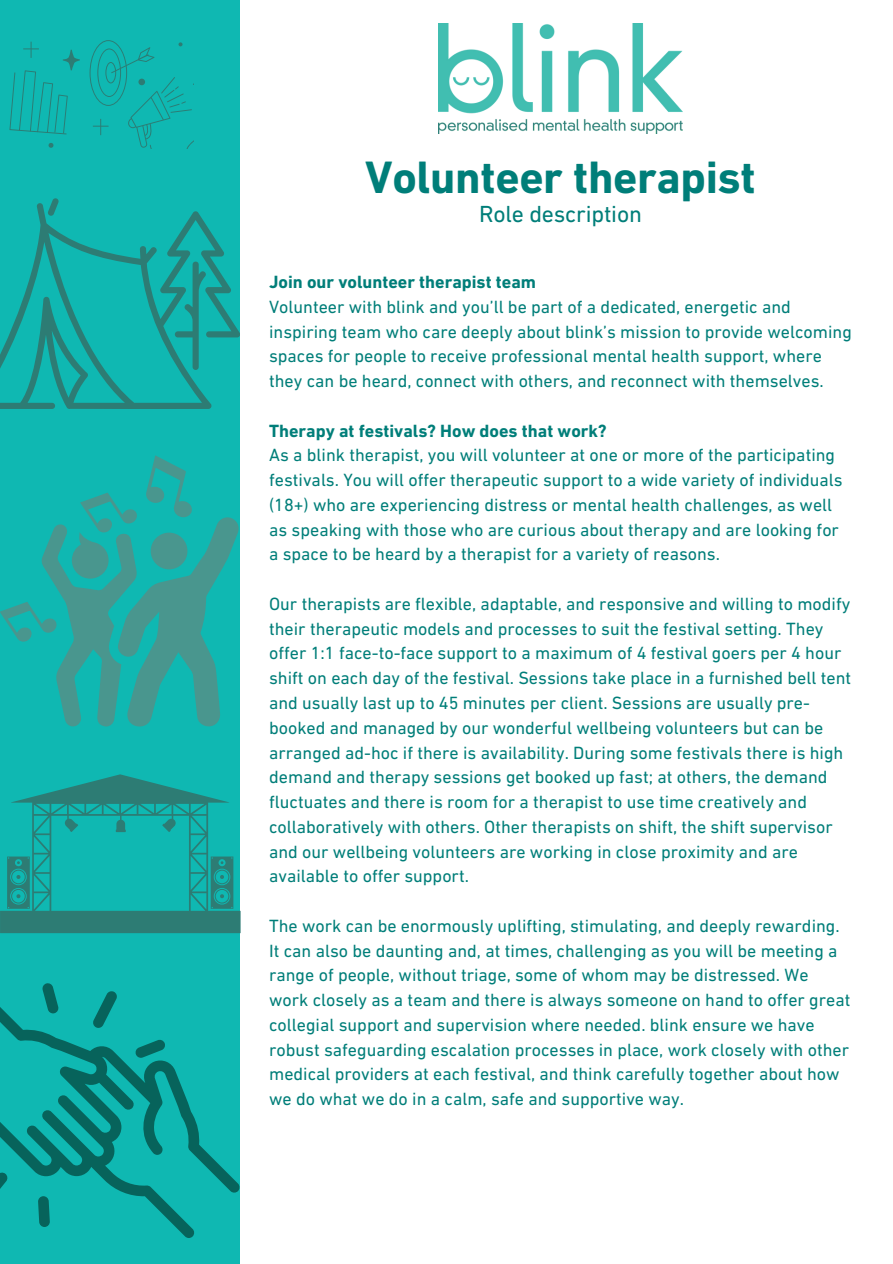
<style>
.page{position:relative;width:893px;height:1264px;background:#fff}
.page>*{position:absolute;margin:0;border:0;box-sizing:border-box;transform-origin:0 0}
.t1{font:700 46.2px "DIN Next LT Pro";letter-spacing:-.01em;color:#007e79}
.t2{font:23.7px "DIN Next LT Pro";letter-spacing:-.01em;color:#007e79}
.t3{font:18px/24.8px "DIN Next LT Pro";color:#007e79}
.t4{font:700 18px "DIN Next LT Pro";color:#007e79}
</style>
<div class="page">
<div style="left:0;top:0;width:240px;height:1263px;background:#0fb8b2"></div>
<svg style="left:0;top:774px;width:240px;height:159px"></svg>
<svg style="left:9px;top:40px;width:185px;height:108px"></svg>
<svg style="left:0;top:203px;width:240px;height:206px"></svg>
<svg style="left:48px;top:198px;width:11px;height:18px"></svg>
<svg style="left:175px;top:260px;width:32px;height:110px"></svg>
<svg style="left:0;top:455px;width:239px;height:272px"></svg>
<svg style="left:0;top:1007px;width:240px;height:230px"></svg>
<svg style="left:0;top:1171px;width:8px;height:34px"></svg>
<svg style="left:38px;top:1195px;width:12px;height:31px"></svg>
<svg style="left:92px;top:991px;width:26px;height:36px"></svg>
<svg style="left:135px;top:1039px;width:31px;height:18px"></svg>
<svg style="left:42px;top:983px;width:17px;height:30px"></svg>
<img style="left:439px;top:23px;width:243px;height:111px">
<p class="t1" style="left:365px;top:158px;width:392px">Volunteer therapist</p>
<p class="t2" style="left:479px;top:204px;width:164px">Role description</p>
<p class="t4" style="left:269px;top:274px;width:268px">Join our volunteer therapist team</p>
<p class="t3" style="left:269px;top:296px;width:584px">Volunteer with blink and you’ll be part of a dedicated, energetic and inspiring team who care deeply about blink’s mission to provide welcoming spaces for people to receive professional mental health support, where they can be heard, connect with others, and reconnect with themselves.</p>
<p class="t4" style="left:269px;top:423px;width:339px">Therapy at festivals? How does that work?</p>
<p class="t3" style="left:269px;top:444px;width:575px">As a blink therapist, you will volunteer at one or more of the participating festivals. You will offer therapeutic support to a wide variety of individuals (18+) who are experiencing distress or mental health challenges, as well as speaking with those who are curious about therapy and are looking for a space to be heard by a therapist for a variety of reasons.</p>
<h1 class="t3" style="left:269px;top:593px;width:583px">Our therapists are flexible, adaptable, and responsive and willing to modify their therapeutic models and processes to suit the festival setting. They offer 1:1 face-to-face support to a maximum of 4 festival goers per 4 hour shift on each day of the festival. Sessions take place in a furnished bell tent and usually last up to 45 minutes per client. Sessions are usually pre&shy;booked and managed by our wonderful wellbeing volunteers but can be arranged ad-hoc if there is availability. During some festivals there is high demand and therapy sessions get booked up fast; at others, the demand fluctuates and there is room for a therapist to use time creatively and collaboratively with others. Other therapists on shift, the shift supervisor and our wellbeing volunteers are working in close proximity and are available to offer support.</h1>
<p class="t3" style="left:269px;top:915px;width:582px">The work can be enormously uplifting, stimulating, and deeply rewarding.<br>It can also be daunting and, at times, challenging as you will be meeting a range of people, without triage, some of whom may be distressed. We work closely as a team and there is always someone on hand to offer great collegial support and supervision where needed. blink ensure we have robust safeguarding escalation processes in place, work closely with other medical providers at each festival, and think carefully together about how we do what we do in a calm, safe and supportive way.</p>
</div>
